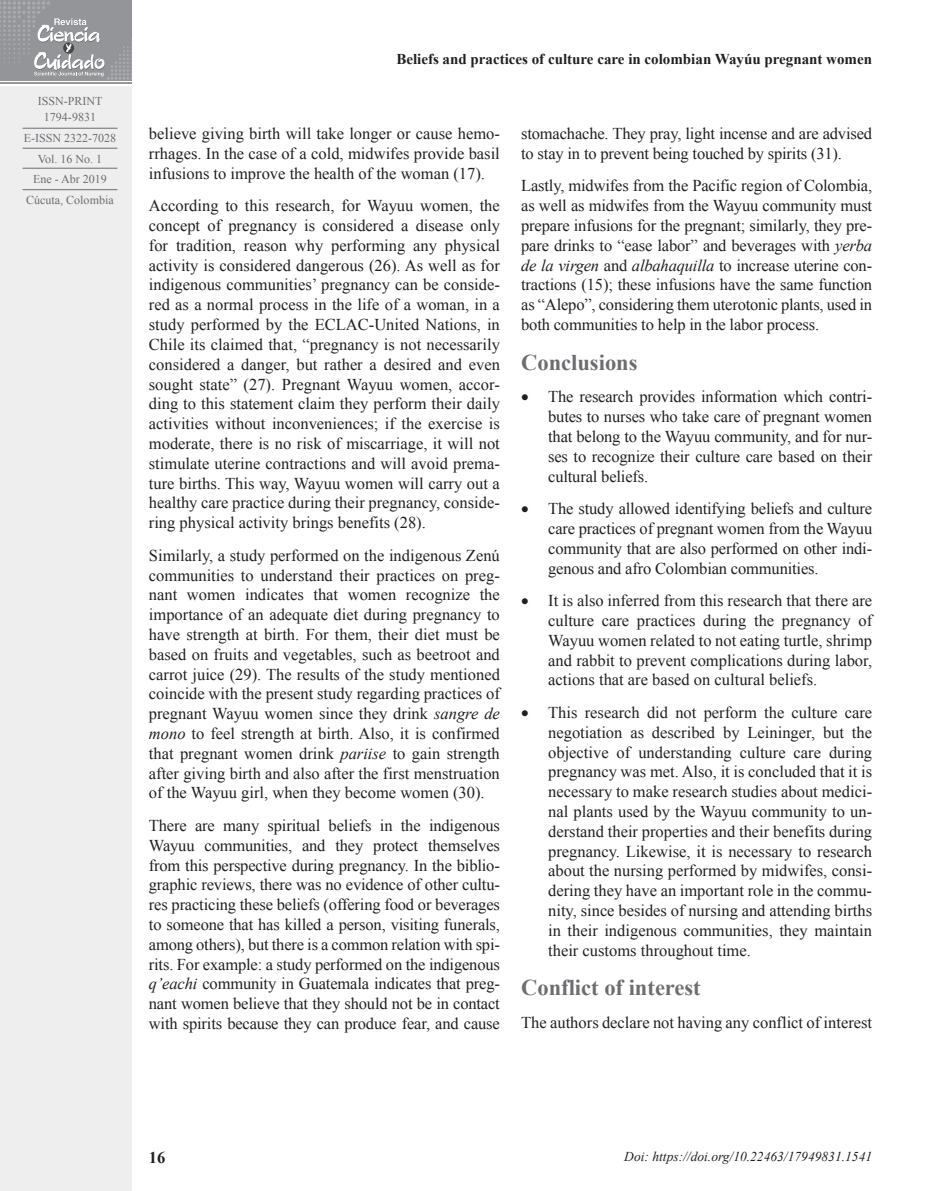
<style>
.page{position:relative;width:936px;height:1191px;background:#fff}
.page>*{position:absolute;margin:0;border:0;box-sizing:border-box;transform-origin:0 0}
.t1{font:700 22.5px "Times New Roman";color:#6c6d70}
.t2{font:16.5px/19.8px "Times New Roman";color:#231f20;text-align:justify}
.t3{font:700 16.5px "Times New Roman";color:#231f20}
.t4{font:700 15px "Times New Roman";color:#231f20}
.t5{font:italic 13.5px "Times New Roman";color:#231f20}
.t6{font:12px/20.7px "Times New Roman";color:#6c6d70;text-align:center}
.s1{font-style:italic}
</style>
<div class="page">
<div style="left:0;top:87px;width:132px;height:1104px;background:#eeeeef"></div>
<hr style="left:0;top:83px;width:132px;height:1px;background:#95979a">
<svg style="left:0;top:0;width:132px;height:81px;background:#9d9fa2"></svg>
<hr style="left:23px;top:128px;width:94px;height:1px;background:#6c6d70">
<hr style="left:23px;top:148px;width:94px;height:1px;background:#6c6d70">
<hr style="left:23px;top:168px;width:94px;height:1px;background:#6c6d70">
<hr style="left:23px;top:189px;width:94px;height:1px;background:#6c6d70">
<p class="t6" style="left:38px;top:92px;width:66px;line-height:16.5px">ISSN-PRINT<br>1794-9831</p>
<p class="t6" style="left:24px;top:127px;width:94px">E-ISSN 2322-7028<br>Vol. 16 No. 1<br>Ene - Abr 2019<br>Cúcuta, Colombia</p>
<p class="t4" style="left:396px;top:49px;width:477px">Beliefs and practices of culture care in colombian Wayúu pregnant women</p>
<p class="t2" style="left:149px;top:123px;width:352px">believe giving birth will take longer or cause hemo&shy;rrhages. In the case of a cold, midwifes provide basil infusions to improve the health of the woman (17).</p>
<p class="t2" style="left:149px;top:195px;width:352px">According to this research, for Wayuu women, the concept of pregnancy is considered a disease only for tradition, reason why performing any physical activity is considered dangerous (26). As well as for indigenous communities’ pregnancy can be conside&shy;red as a normal process in the life of a woman, in a study performed by the ECLAC-United Nations, in Chile its claimed that, “pregnancy is not necessarily considered a danger, but rather a desired and even sought state” (27). Pregnant Wayuu women, accor&shy;ding to this statement claim they perform their daily activities without inconveniences; if the exercise is moderate, there is no risk of miscarriage, it will not stimulate uterine contractions and will avoid prema&shy;ture births. This way, Wayuu women will carry out a healthy care practice during their pregnancy, conside&shy;ring physical activity brings benefits (28).</p>
<p class="t2" style="left:149px;top:545px;width:352px">Similarly, a study performed on the indigenous Zenú communities to understand their practices on preg&shy;nant women indicates that women recognize the importance of an adequate diet during pregnancy to have strength at birth. For them, their diet must be based on fruits and vegetables, such as beetroot and carrot juice (29). The results of the study mentioned coincide with the present study regarding practices of pregnant Wayuu women since they drink <span class="s1">sangre de mono</span> to feel strength at birth. Also, it is confirmed that pregnant women drink <span class="s1">pariise</span> to gain strength after giving birth and also after the first menstruation of the Wayuu girl, when they become women (30).</p>
<p class="t2" style="left:149px;top:815px;width:352px">There are many spiritual beliefs in the indigenous Wayuu communities, and they protect themselves from this perspective during pregnancy. In the biblio&shy;graphic reviews, there was no evidence of other cultu&shy;res practicing these beliefs (offering food or beverages to someone that has killed a person, visiting funerals, among others), but there is a common relation with spi&shy;rits. For example: a study performed on the indigenous <span class="s1">q’eachi</span> community in Guatemala indicates that preg&shy;nant women believe that they should not be in contact with spirits because they can produce fear, and cause</p>
<p class="t2" style="left:521px;top:123px;width:352px">stomachache. They pray, light incense and are advised to stay in to prevent being touched by spirits (31).</p>
<p class="t2" style="left:521px;top:176px;width:352px">Lastly, midwifes from the Pacific region of Colombia, as well as midwifes from the Wayuu community must prepare infusions for the pregnant; similarly, they pre&shy;pare drinks to “ease labor” and beverages with <span class="s1">yerba de la virgen</span> and <span class="s1">albahaquilla</span> to increase uterine con&shy;tractions (15); these infusions have the same function as “Alepo”, considering them uterotonic plants, used in both communities to help in the labor process.</p>
<h1 class="t1" style="left:521px;top:347px;width:118px">Conclusions</h1>
<p class="t2" style="left:548px;top:387px;width:325px;text-indent:-27px">• The research provides information which contri&shy;butes to nurses who take care of pregnant women that belong to the Wayuu community, and for nur&shy;ses to recognize their culture care based on their cultural beliefs.</p>
<p class="t2" style="left:548px;top:498px;width:325px;text-indent:-27px">• The study allowed identifying beliefs and culture care practices of pregnant women from the Wayuu community that are also performed on other indi&shy;genous and afro Colombian communities.</p>
<p class="t2" style="left:548px;top:590px;width:325px;text-indent:-27px">• It is also inferred from this research that there are culture care practices during the pregnancy of Wayuu women related to not eating turtle, shrimp and rabbit to prevent complications during labor, actions that are based on cultural beliefs.</p>
<p class="t2" style="left:548px;top:702px;width:325px;text-indent:-27px">• This research did not perform the culture care negotiation as described by Leininger, but the objective of understanding culture care during pregnancy was met. Also, it is concluded that it is necessary to make research studies about medici&shy;nal plants used by the Wayuu community to un&shy;derstand their properties and their benefits during pregnancy. Likewise, it is necessary to research about the nursing performed by midwifes, consi&shy;dering they have an important role in the commu&shy;nity, since besides of nursing and attending births in their indigenous communities, they maintain their customs throughout time.</p>
<h1 class="t1" style="left:521px;top:972px;width:181px">Conflict of interest</h1>
<p class="t2" style="left:521px;top:1012px;width:352px">The authors declare not having any conflict of interest</p>
<p class="t3" style="left:149px;top:1146px;width:18px">16</p>
<p class="t5" style="left:624px;top:1147px;width:249px">Doi: https://doi.org/10.22463/17949831.1541</p>
</div>
